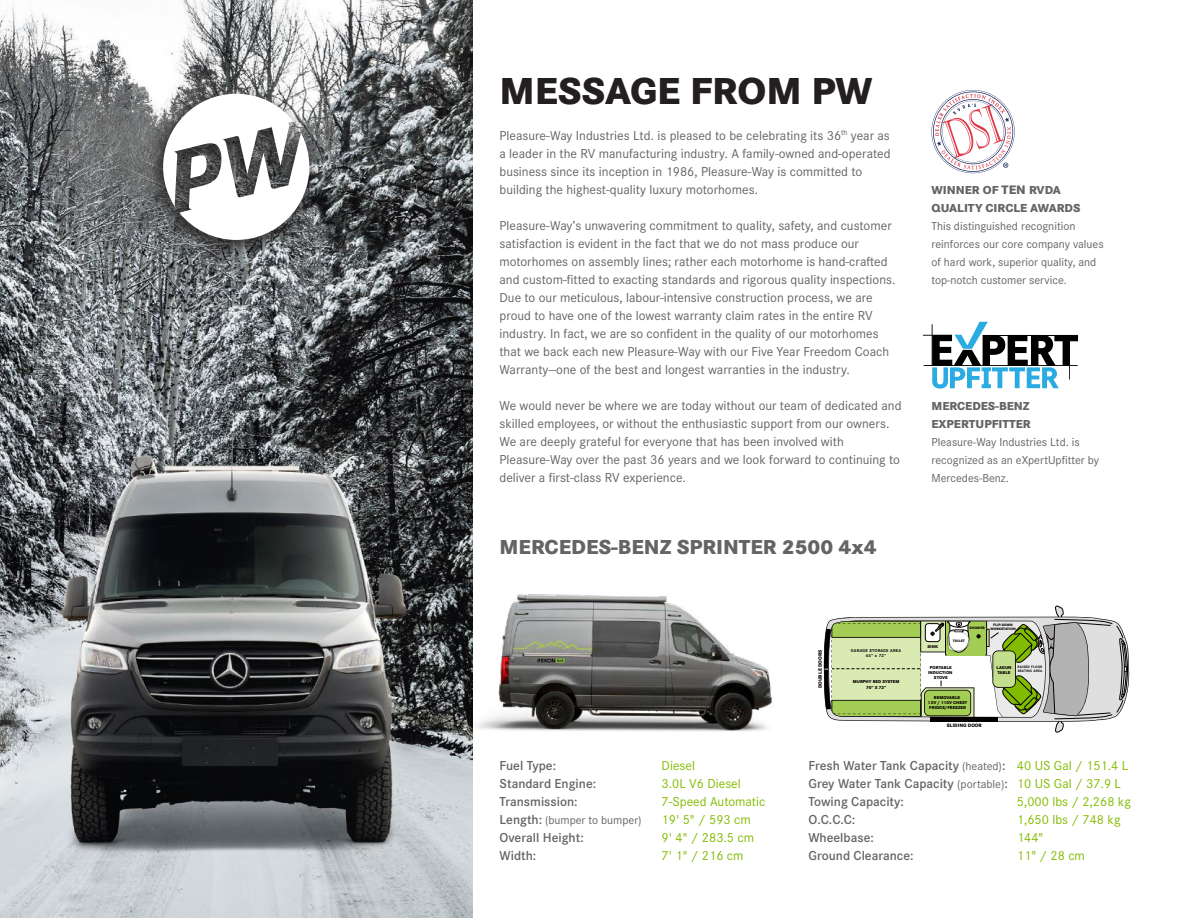
<style>
.page{position:relative;width:1188px;height:918px;background:#fff}
.page>*{position:absolute;margin:0;border:0;box-sizing:border-box;transform-origin:0 0}
.t1{font:800 39px "Corporate S Pro";color:#241f1f}
.t2{font:800 21px "Corporate S Pro";color:#656365}
.t3{font:13.5px/18px "Corporate S Pro";color:#656365}
.t4{font:600 13.5px/18px "Corporate S Pro";color:#656365}
.t5{font:13.5px "Corporate S Pro";color:#81bc00}
.t6{font:12px/18px "Corporate S Pro";color:#656365}
.t7{font:800 12px/18px "Corporate S Pro";color:#656365}
.t8{font:800 5.1px "Corporate S Pro";color:#050000}
.t9{font:800 4.35px/5.1px "Corporate S Pro";color:#050000;text-align:center}
.t10{font:700 4.35px/5.2px "Corporate S Pro";letter-spacing:.05em;color:#050000;text-align:center}
.t11{font:800 3.6px/4.2px "Corporate S Pro";color:#050000;text-align:center}
.t12{font:700 3.6px/4.3px "Corporate S Pro";letter-spacing:.05em;color:#050000}
.s1{font-size:12.75px}
.s2{font-weight:600;font-size:13.5px}
.s3{font-weight:400;font-size:12px}
.s4{font-weight:400;color:#81bc00}
</style>
<div class="page">
<svg style="left:932px;top:90px;width:83px;height:83px"></svg>
<img style="left:472px;top:552px;width:301px;height:217px">
<img style="left:0;top:0;width:472px;height:918px">
<svg style="left:823px;top:605px;width:307px;height:128px"></svg>
<svg style="left:923px;top:322px;width:155px;height:67px"></svg>
<div style="left:145px;top:85px;width:176px;height:176px;background:#241f1f;opacity:.75"></div>
<svg style="left:163px;top:94px;width:146px;height:146px"></svg>
<h1 class="t1" style="left:500px;top:59px;width:374px">MESSAGE FROM PW</h1>
<p class="t3" style="left:500px;top:125px;width:393px">Pleasure-Way Industries Ltd. is pleased to be celebrating its 36<sup>th</sup> year as a leader in the RV manufacturing industry. A family-owned and-operated business since its inception in 1986, Pleasure-Way is committed to building the highest-quality luxury motorhomes.</p>
<p class="t3" style="left:500px;top:215px;width:398px">Pleasure-Way’s unwavering commitment to quality, safety, and customer satisfaction is evident in the fact that we do not mass produce our motorhomes on assembly lines; rather each motorhome is hand-crafted and custom-fitted to exacting standards and rigorous quality inspections.<br>Due to our meticulous, labour-intensive construction process, we are proud to have one of the lowest warranty claim rates in the entire RV industry. In fact, we are so confident in the quality of our motorhomes that we back each new Pleasure-Way with our Five Year Freedom Coach Warranty—one of the best and longest warranties in the industry.</p>
<p class="t3" style="left:500px;top:395px;width:404px">We would never be where we are today without our team of dedicated and skilled employees, or without the enthusiastic support from our owners.<br>We are deeply grateful for everyone that has been involved with Pleasure-Way over the past 36 years and we look forward to continuing to deliver a first-class RV experience.</p>
<h2 class="t2" style="left:500px;top:530px;width:378px">MERCEDES-BENZ SPRINTER 2500 4x4</h2>
<p class="t7" style="left:931px;top:180px;width:150px">WINNER OF <span class="s1">TEN</span> RVDA<br>QUALITY CIRCLE AWARDS</p>
<p class="t6" style="left:931px;top:216px;width:174px">This distinguished recognition reinforces our core company values of hard work, superior quality, and top-notch customer service.</p>
<p class="t7" style="left:932px;top:396px;width:101px">MERCEDES-BENZ<br>EXPERTUPFITTER</p>
<p class="t6" style="left:932px;top:432px;width:169px">Pleasure-Way Industries Ltd. is recognized as an eXpertUpfitter by<br>Mercedes-Benz.</p>
<p class="t8" style="left:816px;top:688px;width:40px;rotate:-90deg">DOUBLE DOORS</p>
<p class="t10" style="left:851px;top:647px;width:52px">GARAGE STORAGE AREA<br>44" x 72"</p>
<p class="t9" style="left:853px;top:679px;width:48px">MURPHY BED SYSTEM<br>70" X 72"</p>
<p class="t11" style="left:970px;top:626px;width:17px">SHOWER</p>
<p class="t11" style="left:990px;top:622px;width:27px">FLIP-DOWN<br>WORKSTATION</p>
<p class="t11" style="left:953px;top:639px;width:13px">TOILET</p>
<p class="t9" style="left:928px;top:644px;width:12px">SINK</p>
<p class="t9" style="left:928px;top:664px;width:26px">PORTABLE<br>INDUCTION<br>STOVE</p>
<p class="t9" style="left:928px;top:695px;width:41px">REMOVABLE<br>12V / 110V CHEST<br>FRIDGE/FREEZER</p>
<p class="t8" style="left:947px;top:721px;width:36px">SLIDING DOOR</p>
<p class="t9" style="left:996px;top:664px;width:17px;text-align:left">LAGUN<br>TABLE</p>
<p class="t12" style="left:1018px;top:664px;width:26px">RAISED FLOOR<br>SEATING AREA</p>
<p class="t4" style="left:500px;top:755px;width:58px">Fuel Type:</p>
<p class="t5" style="left:662px;top:755px;width:35px">Diesel</p>
<p class="t4" style="left:500px;top:773px;width:98px">Standard Engine:</p>
<p class="t5" style="left:662px;top:773px;width:81px">3.0L V6 Diesel</p>
<p class="t4" style="left:500px;top:791px;width:80px">Transmission:</p>
<p class="t5" style="left:662px;top:791px;width:105px">7-Speed Automatic</p>
<p class="t6" style="left:500px;top:810px;width:143px"><span class="s2">Length:</span> (bumper to bumper)</p>
<p class="t5" style="left:662px;top:809px;width:91px">19' 5" / 593 cm</p>
<p class="t4" style="left:500px;top:827px;width:86px">Overall Height:</p>
<p class="t5" style="left:662px;top:827px;width:94px">9' 4" / 283.5 cm</p>
<p class="t4" style="left:500px;top:845px;width:38px">Width:</p>
<p class="t5" style="left:662px;top:845px;width:83px">7' 1" / 216 cm</p>
<p class="t4" style="left:808px;top:755px;width:321px">Fresh Water Tank Capacity <span class="s3">(heated)</span>: <span class="s4">40 US Gal / 151.4 L<br></span>Grey Water Tank Capacity <span class="s3">(portable)</span>: <span class="s4">10 US Gal / 37.9 L<br></span>Towing Capacity:</p>
<p class="t5" style="left:1017px;top:791px;width:116px">5,000 lbs / 2,268 kg</p>
<p class="t4" style="left:808px;top:809px;width:48px">O.C.C.C:</p>
<p class="t5" style="left:1017px;top:809px;width:105px">1,650 lbs / 748 kg</p>
<p class="t4" style="left:808px;top:827px;width:67px">Wheelbase:</p>
<p class="t5" style="left:1017px;top:827px;width:28px">144"</p>
<p class="t4" style="left:808px;top:845px;width:107px">Ground Clearance:</p>
<p class="t5" style="left:1017px;top:845px;width:69px">11" / 28 cm</p>
</div>
